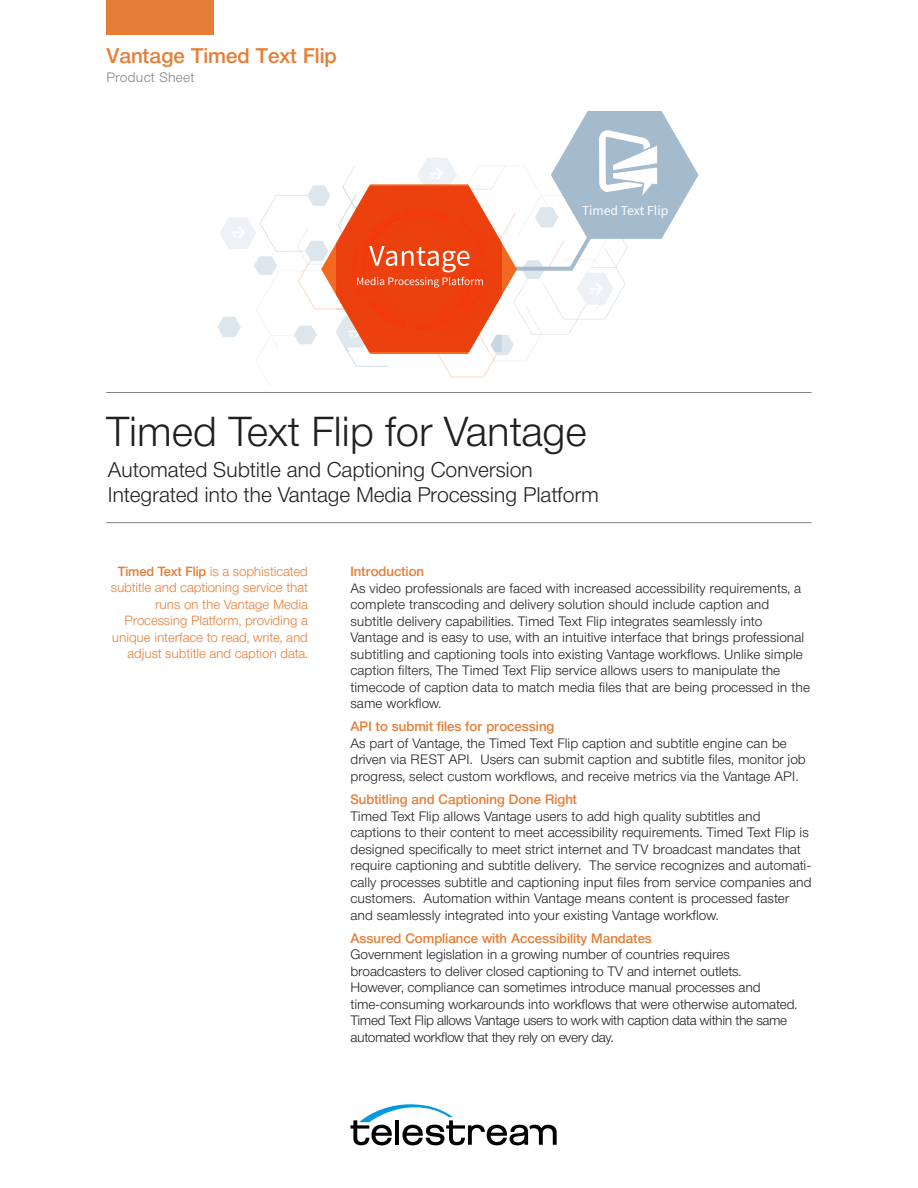
<style>
.page{position:relative;width:918px;height:1188px;background:#fff}
.page>*{position:absolute;margin:0;border:0;box-sizing:border-box;transform-origin:0 0}
.t1{font:300 41.4px "Neue Helvetica BQ";letter-spacing:-.01em;color:#231f20}
.t2{font:300 21px/25.5px "Neue Helvetica BQ";letter-spacing:-.01em;color:#231f20}
.t3{font:500 21px "Neue Helvetica BQ";color:#e67e37}
.t4{font:13.65px "Source Sans Pro";color:#fff}
.t5{font:300 13.5px/16.5px "Neue Helvetica BQ";color:#231f20}
.t6{font:500 13.5px "Neue Helvetica BQ";color:#e67e37}
.t7{font:300 13.5px "Neue Helvetica BQ";letter-spacing:.02em;color:#808285}
.t8{font:300 13.2px/16.5px "Neue Helvetica BQ";letter-spacing:-.01em;color:#e67e37;text-align:right}
.s1{font-weight:500}
</style>
<div class="page">
<svg style="left:351px;top:1104px;width:206px;height:41px"></svg>
<hr style="left:106px;top:392px;width:706px;height:1px;background:#808285">
<hr style="left:106px;top:522px;width:706px;height:1px;background:#808285">
<div style="left:106px;top:0;width:108px;height:34px;background:#e67e37"></div>
<svg style="left:217px;top:111px;width:482px;height:275px"></svg>
<h2 class="t3" style="left:106px;top:43px;width:232px">Vantage Timed Text Flip</h2>
<p class="t7" style="left:106px;top:69px;width:90px">Product Sheet</p>
<p class="t4" style="left:582px;top:202px;width:88px">Timed Text Flip</p>
<h1 class="t1" style="left:106px;top:405px;width:482px">Timed Text Flip for Vantage</h1>
<h2 class="t2" style="left:108px;top:457px;width:493px">Automated Subtitle and Captioning Conversion<br>Integrated into the Vantage Media Processing Platform</h2>
<p class="t8" style="left:111px;top:563px;width:199px"><span class="s1">Timed Text Flip</span> is a sophisticated subtitle and captioning service that runs on the Vantage Media Processing Platform, providing a unique interface to read, write, and adjust subtitle and caption data.</p>
<p class="t6" style="left:351px;top:563px;width:75px">Introduction</p>
<p class="t5" style="left:351px;top:580px;width:461px">As video professionals are faced with increased accessibility requirements, a complete transcoding and delivery solution should include caption and subtitle delivery capabilities. Timed Text Flip integrates seamlessly into Vantage and is easy to use, with an intuitive interface that brings professional subtitling and captioning tools into existing Vantage workflows. Unlike simple caption filters, The Timed Text Flip service allows users to manipulate the timecode of caption data to match media files that are being processed in the same workflow.</p>
<p class="t6" style="left:351px;top:718px;width:205px">API to submit files for processing</p>
<p class="t5" style="left:351px;top:735px;width:457px">As part of Vantage, the Timed Text Flip caption and subtitle engine can be driven via REST API. Users can submit caption and subtitle files, monitor job progress, select custom workflows, and receive metrics via the Vantage API.</p>
<p class="t6" style="left:351px;top:791px;width:228px">Subtitling and Captioning Done Right</p>
<p class="t5" style="left:351px;top:808px;width:463px">Timed Text Flip allows Vantage users to add high quality subtitles and captions to their content to meet accessibility requirements. Timed Text Flip is designed specifically to meet strict internet and TV broadcast mandates that require captioning and subtitle delivery. The service recognizes and automati&shy;cally processes subtitle and captioning input files from service companies and customers. Automation within Vantage means content is processed faster and seamlessly integrated into your existing Vantage workflow.</p>
<p class="t6" style="left:351px;top:930px;width:303px">Assured Compliance with Accessibility Mandates</p>
<p class="t5" style="left:351px;top:946px;width:448px">Government legislation in a growing number of countries requires broadcasters to deliver closed captioning to TV and internet outlets.<br>However, compliance can sometimes introduce manual processes and time-consuming workarounds into workflows that were otherwise automated.<br>Timed Text Flip allows Vantage users to work with caption data within the same automated workflow that they rely on every day.</p>
</div>
